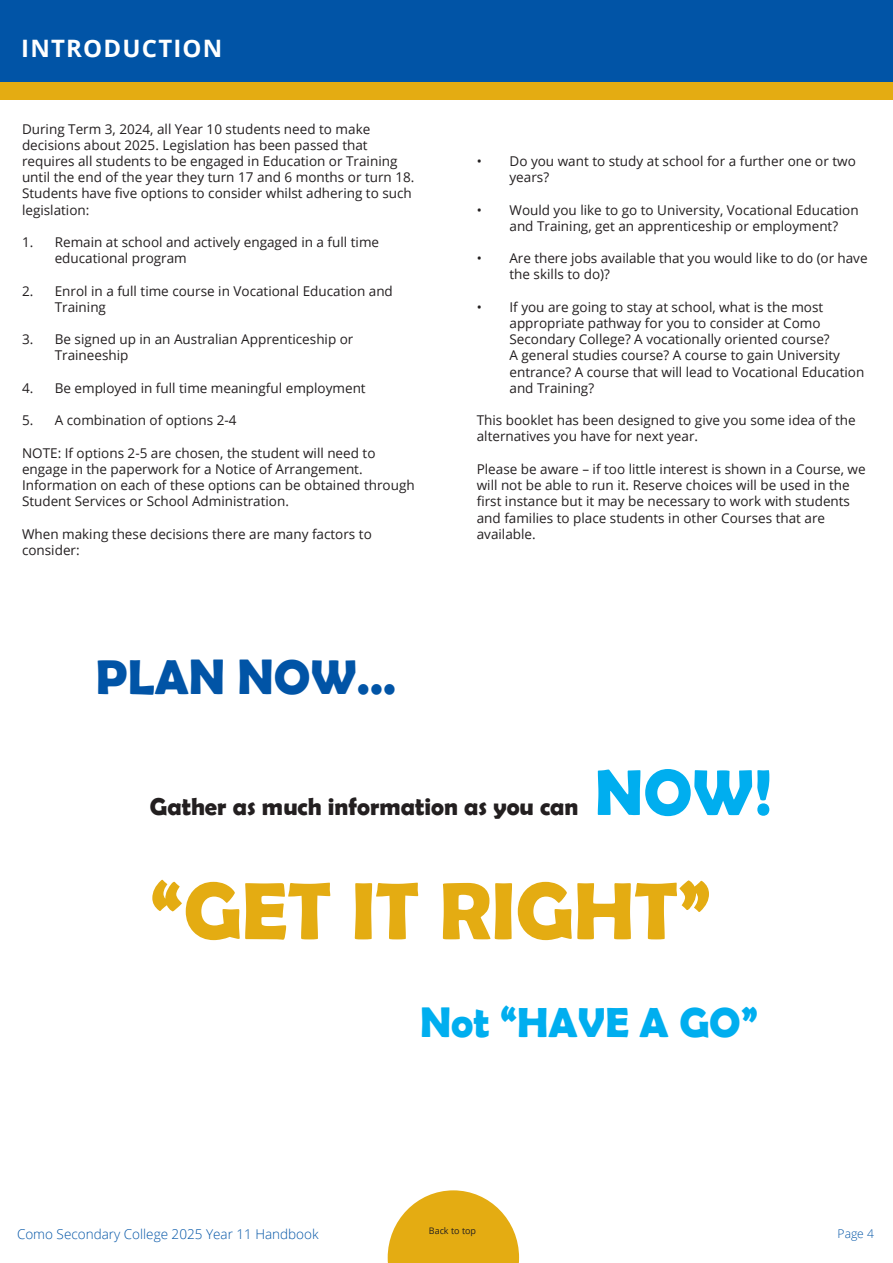
<style>
.page{position:relative;width:893px;height:1263px;background:#fff}
.page>*{position:absolute;margin:0;border:0;box-sizing:border-box;transform-origin:0 0}
.t1{font:700 81.75px "Berlin Sans FB Demi";color:#e4ac12}
.t2{font:700 65.4px "Berlin Sans FB Demi";color:#00aeef}
.t3{font:700 49.05px "Berlin Sans FB Demi";color:#0154a6}
.t4{font:700 42px "Berlin Sans FB Demi";color:#00aeef}
.t5{font:700 24.45px "Berlin Sans FB Demi";color:#231f20}
.Paragraph_Style_1{font:700 24px "Open Sans";letter-spacing:.05em;color:#fff}
.t6{font:13.5px/16.2px "Open Sans";color:#231f20}
.t7{font:300 13.5px "Open Sans";color:#0154a6}
.t8{font:300 12px "Open Sans";color:#0154a6}
.t9{font:9px "Open Sans";color:#231f20}
</style>
<div class="page">
<div style="left:0;top:0;width:893px;height:82px;background:#0154a6"></div>
<div style="left:0;top:82px;width:893px;height:18px;background:#e4ac12"></div>
<svg style="left:388px;top:1190px;width:131px;height:73px"></svg>
<p class="Paragraph_Style_1" style="left:21px;top:31px;width:203px">INTRODUCTION</p>
<p class="t6" style="left:22px;top:120px;width:350px">During Term 3, 2024, all Year 10 students need to make</p>
<p class="t6" style="left:22px;top:136px;width:347px">decisions about 2025. Legislation has been passed that</p>
<p class="t6" style="left:22px;top:153px;width:394px">requires all students to be engaged in Education or Training until the end of the year they turn 17 and 6 months or turn 18.<br>Students have five options to consider whilst adhering to such legislation:</p>
<p class="t6" style="left:22px;top:234px;width:359px">1. Remain at school and actively engaged in a full time</p>
<p class="t6" style="left:55px;top:250px;width:134px">educational program</p>
<p class="t6" style="left:55px;top:282px;width:340px;text-indent:-33px">2. Enrol in a full time course in Vocational Education and<br>Training</p>
<p class="t6" style="left:22px;top:331px;width:333px">3. Be signed up in an Australian Apprenticeship or</p>
<p class="t6" style="left:55px;top:347px;width:75px">Traineeship</p>
<p class="t6" style="left:22px;top:379px;width:345px">4. Be employed in full time meaningful employment</p>
<p class="t6" style="left:22px;top:412px;width:216px">5. A combination of options 2-4</p>
<p class="t6" style="left:22px;top:444px;width:355px">NOTE: If options 2-5 are chosen, the student will need to</p>
<p class="t6" style="left:22px;top:460px;width:342px">engage in the paperwork for a Notice of Arrangement.</p>
<p class="t6" style="left:22px;top:477px;width:394px">Information on each of these options can be obtained through<br>Student Services or School Administration.</p>
<p class="t6" style="left:22px;top:525px;width:351px">When making these decisions there are many factors to</p>
<p class="t6" style="left:22px;top:541px;width:59px">consider:</p>
<p class="t3" style="left:96px;top:649px;width:302px">PLAN NOW…</p>
<p class="t6" style="left:509px;top:153px;width:348px;text-indent:-33px">• Do you want to study at school for a further one or two years?</p>
<p class="t6" style="left:509px;top:201px;width:351px;text-indent:-33px">• Would you like to go to University, Vocational Education and Training, get an apprenticeship or employment?</p>
<p class="t6" style="left:509px;top:250px;width:360px;text-indent:-33px">• Are there jobs available that you would like to do (or have the skills to do)?</p>
<p class="t6" style="left:477px;top:298px;width:348px">• If you are going to stay at school, what is the most</p>
<p class="t6" style="left:509px;top:315px;width:313px">appropriate pathway for you to consider at Como</p>
<p class="t6" style="left:509px;top:331px;width:322px">Secondary College? A vocationally oriented course?</p>
<p class="t6" style="left:509px;top:347px;width:356px">A general studies course? A course to gain University entrance? A course that will lead to Vocational Education and Training?</p>
<p class="t6" style="left:477px;top:412px;width:380px">This booklet has been designed to give you some idea of the alternatives you have for next year.</p>
<p class="t6" style="left:477px;top:460px;width:390px">Please be aware – if too little interest is shown in a Course, we will not be able to run it. Reserve choices will be used in the first instance but it may be necessary to work with students and families to place students in other Courses that are available.</p>
<p class="t5" style="left:150px;top:792px;width:430px">Gather as much information as you can</p>
<p class="t2" style="left:595px;top:754px;width:179px">NOW!</p>
<p class="t1" style="left:150px;top:863px;width:563px">“GET IT RIGHT”</p>
<p class="t4" style="left:420px;top:998px;width:340px">Not “HAVE A GO”</p>
<p class="t9" style="left:429px;top:1225px;width:49px">Back to top</p>
<p class="t7" style="left:17px;top:1225px;width:303px">Como Secondary College 2025 Year 11 Handbook</p>
<p class="t8" style="left:838px;top:1225px;width:38px">Page 4</p>
</div>
